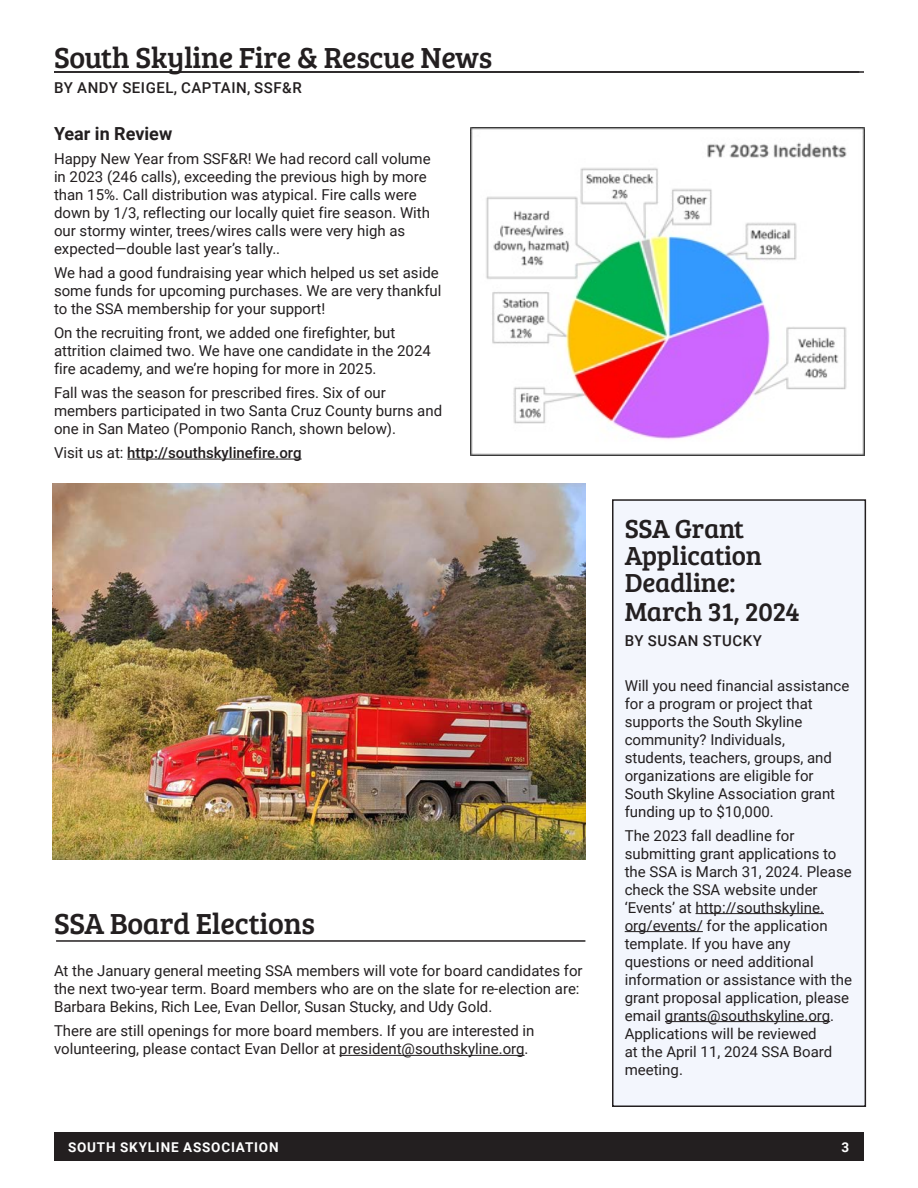
<style>
.page{position:relative;width:918px;height:1188px;background:#fff}
.page>*{position:absolute;margin:0;border:0;box-sizing:border-box;transform-origin:0 0}
.Heading_16_pt_bold{font:30px "Bree Serif";letter-spacing:-.01em;color:#231f20}
.Heading_16_pt_bold-2{font:27px/27.5px "Bree Serif";letter-spacing:-.01em;color:#231f20}
.body{font:700 18px "Roboto";color:#231f20}
.body-2{font:15px/18px "Roboto";color:#231f20}
.BY_line{font:500 15px "Roboto";letter-spacing:.035em;color:#231f20}
.body-3{font:500 15px "Roboto";color:#231f20}
.t1{font:700 13.5px "Roboto";letter-spacing:.06em;color:#fff}
.s1{font-weight:400}
</style>
<div class="page">
<div style="left:54px;top:1133px;width:810px;height:28px;background:#231f20"></div>
<hr style="left:54px;top:71px;width:810px;height:2px;background:#231f20">
<div style="left:613px;top:500px;width:252px;height:606px;background:#f3f6fd"></div>
<div style="left:612px;top:499px;width:254px;height:608px;border:2px solid #231f20"></div>
<hr style="left:56px;top:940px;width:529px;height:2px;background:#231f20">
<hr style="left:696px;top:913px;width:128px;height:1px;background:#231f20">
<hr style="left:625px;top:931px;width:78px;height:1px;background:#231f20">
<hr style="left:665px;top:1021px;width:165px;height:1px;background:#231f20">
<hr style="left:127px;top:459px;width:175px;height:1px;background:#231f20">
<img style="left:471px;top:127px;width:394px;height:328px">
<img style="left:52px;top:483px;width:533px;height:377px">
<hr style="left:339px;top:1055px;width:186px;height:1px;background:#231f20">
<p class="Heading_16_pt_bold" style="left:54px;top:36px;width:440px">South Skyline Fire &amp; Rescue News</p>
<p class="BY_line" style="left:54px;top:78px;width:249px">BY ANDY SEIGEL, CAPTAIN, SSF&amp;R</p>
<p class="body" style="left:54px;top:121px;width:120px">Year in Review</p>
<p class="body-2" style="left:54px;top:149px;width:378px">Happy New Year from SSF&amp;R! We had record call volume in 2023 (246 calls), exceeding the previous high by more than 15%. Call distribution was atypical. Fire calls were down by 1/3, reflecting our locally quiet fire season. With our stormy winter, trees/wires calls were very high as expected—double last year’s tally..</p>
<p class="body-2" style="left:54px;top:263px;width:389px">We had a good fundraising year which helped us set aside some funds for upcoming purchases. We are very thankful to the SSA membership for your support!</p>
<p class="body-2" style="left:54px;top:323px;width:378px">On the recruiting front, we added one firefighter, but attrition claimed two. We have one candidate in the 2024 fire academy, and we’re hoping for more in 2025.</p>
<p class="body-2" style="left:54px;top:383px;width:390px">Fall was the season for prescribed fires. Six of our members participated in two Santa Cruz County burns and one in San Mateo (Pomponio Ranch, shown below).</p>
<p class="body-3" style="left:54px;top:442px;width:249px"><span class="s1">Visit us at:</span> http://southskylinefire.org</p>
<p class="Heading_16_pt_bold" style="left:54px;top:902px;width:262px">SSA Board Elections</p>
<p class="body-2" style="left:54px;top:961px;width:530px">At the January general meeting SSA members will vote for board candidates for the next two-year term. Board members who are on the slate for re-election are:<br>Barbara Bekins, Rich Lee, Evan Dellor, Susan Stucky, and Udy Gold.</p>
<p class="body-2" style="left:54px;top:1021px;width:482px">There are still openings for more board members. If you are interested in volunteering, please contact Evan Dellor at president@southskyline.org.</p>
<p class="Heading_16_pt_bold-2" style="left:625px;top:514px;width:176px">SSA Grant<br>Application<br>Deadline:<br>March 31, 2024</p>
<p class="BY_line" style="left:625px;top:631px;width:138px">BY SUSAN STUCKY</p>
<p class="body-2" style="left:625px;top:676px;width:226px">Will you need financial assistance for a program or project that supports the South Skyline community? Individuals, students, teachers, groups, and organizations are eligible for<br>South Skyline Association grant funding up to $10,000.</p>
<p class="body-2" style="left:625px;top:826px;width:229px">The 2023 fall deadline for submitting grant applications to the SSA is March 31, 2024. Please check the SSA website under ‘Events’ at http://southskyline. org/events/ for the application template. If you have any questions or need additional information or assistance with the grant proposal application, please email grants@southskyline.org.<br>Applications will be reviewed<br>at the April 11, 2024 SSA Board meeting.</p>
<p class="t1" style="left:68px;top:1138px;width:212px">SOUTH SKYLINE ASSOCIATION</p>
<p class="t1" style="left:842px;top:1138px;width:9px">3</p>
</div>
